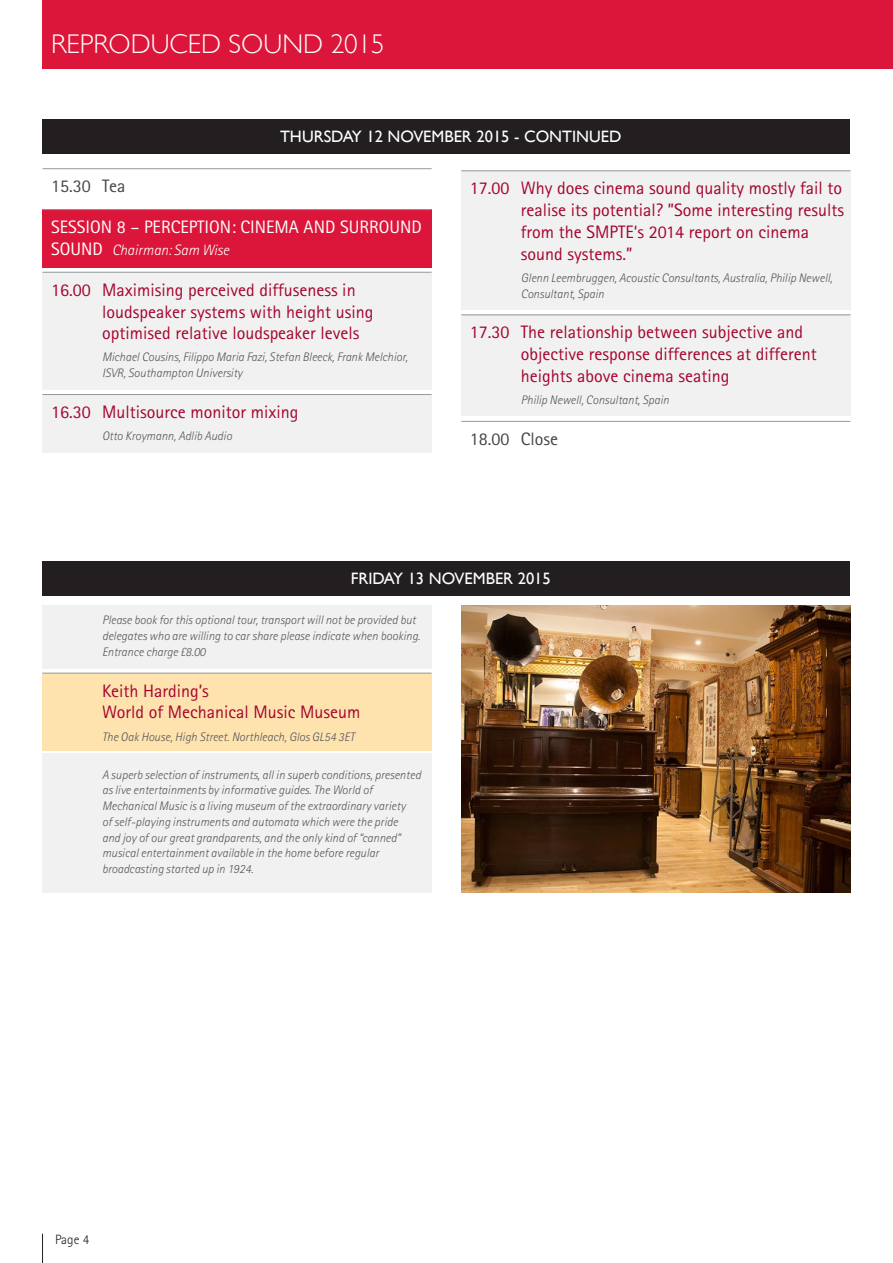
<style>
.page{position:relative;width:893px;height:1263px;background:#fff}
.page>*{position:absolute;margin:0;border:0;box-sizing:border-box;transform-origin:0 0}
.t1{font:300 27px "Gill Sans";color:#fff}
.Titles{font:18px/21.8px "Rotis Sans Serif";color:#a5032e}
.Titles-2{font:18px "Rotis Sans Serif";color:#fff}
.Titles_black{font:18px "Rotis Sans Serif";color:#444547}
.title_date{font:16.5px "Gill Sans";color:#fff}
.Titles-3{font:italic 300 15px "Rotis Sans Serif";color:#fff}
.t2{font:300 13.5px "Rotis Sans Serif";color:#231f20}
.Institutions{font:italic 300 12.3px/15.8px "Rotis Sans Serif";color:#57585a}
.s1{font-weight:400;font-style:normal;font-size:18px}
</style>
<div class="page">
<svg style="left:42px;top:1234px;width:1px;height:29px"></svg>
<div style="left:43px;top:0;width:850px;height:68px;background:#dc163a"></div>
<div style="left:461px;top:171px;width:389px;height:139px;background:#f0f1f0"></div>
<div style="left:461px;top:315px;width:389px;height:101px;background:#f0f1f0"></div>
<div style="left:43px;top:210px;width:389px;height:58px;background:#dc163a"></div>
<div style="left:43px;top:395px;width:389px;height:58px;background:#f0f1f0"></div>
<div style="left:43px;top:272px;width:389px;height:118px;background:#f0f1f0"></div>
<div style="left:43px;top:605px;width:389px;height:64px;background:#f0f1f0"></div>
<div style="left:43px;top:673px;width:389px;height:78px;background:#fee3af"></div>
<div style="left:43px;top:753px;width:389px;height:140px;background:#f0f1f0"></div>
<hr style="left:43px;top:673px;width:389px;height:1px;background:#95989a">
<div style="left:43px;top:561px;width:807px;height:34px;background:#231f20"></div>
<img style="left:461px;top:605px;width:389px;height:288px">
<hr style="left:43px;top:168px;width:389px;height:1px;background:#95989a">
<hr style="left:43px;top:209px;width:389px;height:1px;background:#95989a">
<hr style="left:43px;top:272px;width:389px;height:1px;background:#95989a">
<hr style="left:43px;top:394px;width:389px;height:1px;background:#95989a">
<hr style="left:461px;top:171px;width:389px;height:1px;background:#95989a">
<hr style="left:461px;top:315px;width:389px;height:1px;background:#95989a">
<hr style="left:461px;top:421px;width:389px;height:1px;background:#95989a">
<div style="left:43px;top:119px;width:807px;height:34px;background:#231f20"></div>
<h1 class="t1" style="left:51px;top:28px;width:335px">REPRODUCED SOUND 2015</h1>
<p class="title_date" style="left:280px;top:126px;width:22px">THURSDAY</p>
<p class="title_date" style="left:366px;top:126px;width:170px">12 NOVEMBER 2015 - CONTINUED</p>
<p class="Titles_black" style="left:51px;top:176px;width:76px">15.30 Tea</p>
<p class="Titles-2" style="left:51px;top:216px;width:227px">Session 8 – PERCEPTION : Cinema</p>
<p class="Titles-2" style="left:304px;top:216px;width:117px">and Surround</p>
<p class="Titles-3" style="left:51px;top:241px;width:180px"><span class="s1">Sound</span> Chairman: Sam Wise</p>
<p class="Titles" style="left:102px;top:279px;width:273px;text-indent:-51px">16.00 Maximising perceived diffuseness in loudspeaker systems with height using optimised relative loudspeaker levels</p>
<p class="Institutions" style="left:102px;top:350px;width:307px">Michael Cousins, Filippo Maria Fazi, Stefan Bleeck, Frank Melchior,<br>ISVR, Southampton University</p>
<p class="Titles" style="left:51px;top:401px;width:249px">16.30 Multisource monitor mixing</p>
<p class="Institutions" style="left:102px;top:428px;width:131px">Otto Kroymann, Adlib Audio</p>
<p class="Titles" style="left:521px;top:177px;width:325px;text-indent:-51px">17.00 Why does cinema sound quality mostly fail to realise its potential? ”Some interesting results from the SMPTE‘s 2014 report on cinema sound systems.”</p>
<p class="Institutions" style="left:521px;top:270px;width:313px">Glenn Leembruggen, Acoustic Consultants, Australia, Philip Newell,<br>Consultant, Spain</p>
<p class="Titles" style="left:521px;top:321px;width:297px;text-indent:-51px">17.30 The relationship between subjective and objective response differences at different heights above cinema seating</p>
<p class="Institutions" style="left:521px;top:392px;width:150px">Philip Newell, Consultant, Spain</p>
<p class="Titles_black" style="left:470px;top:428px;width:90px">18.00 Close</p>
<p class="title_date" style="left:351px;top:569px;width:18px">FRIDAY</p>
<p class="title_date" style="left:408px;top:569px;width:145px">13 NOVEMBER 2015</p>
<p class="Institutions" style="left:102px;top:612px;width:320px">Please book for this optional tour, transport will not be provided but delegates who are willing to car share please indicate when booking.<br>Entrance charge £8.00</p>
<p class="Titles" style="left:102px;top:680px;width:260px">Keith Harding’s<br>World of Mechanical Music Museum</p>
<p class="Institutions" style="left:102px;top:729px;width:254px">The Oak House, High Street. Northleach, Glos GL54 3ET</p>
<p class="Institutions" style="left:102px;top:767px;width:320px">A superb selection of instruments, all in superb conditions, presented as live entertainments by informative guides. The World of Mechanical Music is a living museum of the extraordinary variety<br>of self-playing instruments and automata which were the pride<br>and joy of our great grandparents, and the only kind of “canned” musical entertainment available in the home before regular broadcasting started up in 1924.</p>
<p class="t2" style="left:55px;top:1231px;width:35px">Page 4</p>
</div>
